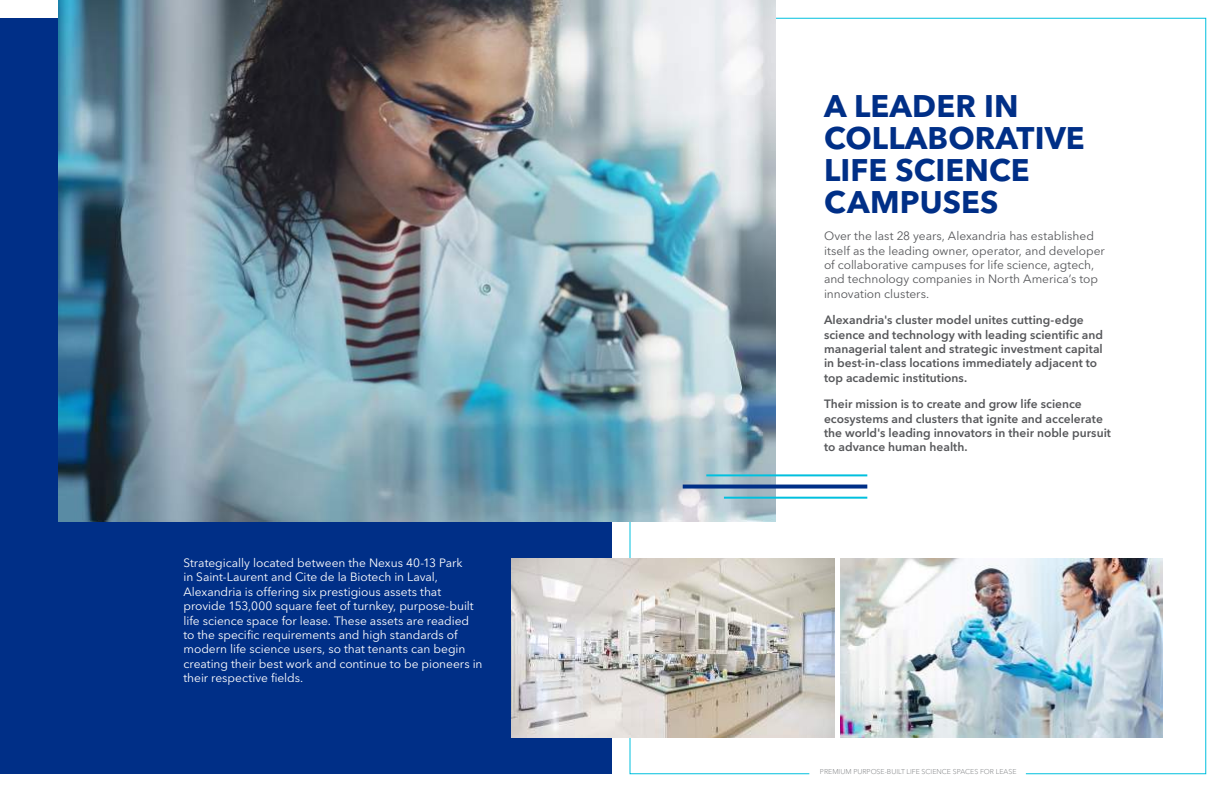
<style>
.page{position:relative;width:1224px;height:792px;background:#fff}
.page>*{position:absolute;margin:0;border:0;box-sizing:border-box;transform-origin:0 0}
.t1{font:700 31px/32px "Avenir Next LT Pro";letter-spacing:.005em;color:#002f87}
.t2{font:12px/14.4px "Avenir Next LT Pro";letter-spacing:-.005em;color:#fff}
.t3{font:600 12px/14.4px "Avenir Next LT Pro";color:#57585b}
.t4{font:12px/14.4px "Avenir Next LT Pro";letter-spacing:-.005em;color:#57585b}
.t5{font:300 7px "Avenir Next LT Pro";color:#808284}
</style>
<div class="page">
<div style="left:0;top:18px;width:612px;height:756px;background:#002f87"></div>
<svg style="left:630px;top:18px;width:576px;height:756px"></svg>
<img style="left:58px;top:0;width:717px;height:522px">
<img style="left:840px;top:558px;width:323px;height:180px">
<img style="left:511px;top:558px;width:324px;height:180px">
<svg style="left:683px;top:485px;width:184px;height:4px"></svg>
<hr style="left:706px;top:474px;width:161px;height:2px;background:#00c0de">
<hr style="left:724px;top:497px;width:143px;height:2px;background:#00c0de">
<p class="t2" style="left:183px;top:556px;width:301px">Strategically located between the Nexus 40-13 Park<br>in Saint-Laurent and Cite de la Biotech in Laval, Alexandria is offering six prestigious assets that provide 153,000 square feet of turnkey, purpose-built life science space for lease. These assets are readied to the specific requirements and high standards of modern life science users, so that tenants can begin creating their best work and continue to be pioneers in their respective fields.</p>
<h1 class="t1" style="left:824px;top:90px;width:262px">A LEADER IN<br>COLLABORATIVE<br>LIFE SCIENCE<br>CAMPUSES</h1>
<p class="t4" style="left:824px;top:229px;width:282px">Over the last 28 years, Alexandria has established itself as the leading owner, operator, and developer of collaborative campuses for life science, agtech, and technology companies in North America’s top innovation clusters.</p>
<p class="t3" style="left:824px;top:313px;width:281px">Alexandria's cluster model unites cutting-edge science and technology with leading scientific and managerial talent and strategic investment capital in best-in-class locations immediately adjacent to top academic institutions.</p>
<p class="t3" style="left:824px;top:397px;width:288px">Their mission is to create and grow life science ecosystems and clusters that ignite and accelerate the world's leading innovators in their noble pursuit to advance human health.</p>
<p class="t5" style="left:820px;top:767px;width:198px">PREMIUM PURPOSE-BUILT LIFE SCIENCE SPACES FOR LEASE</p>
</div>
